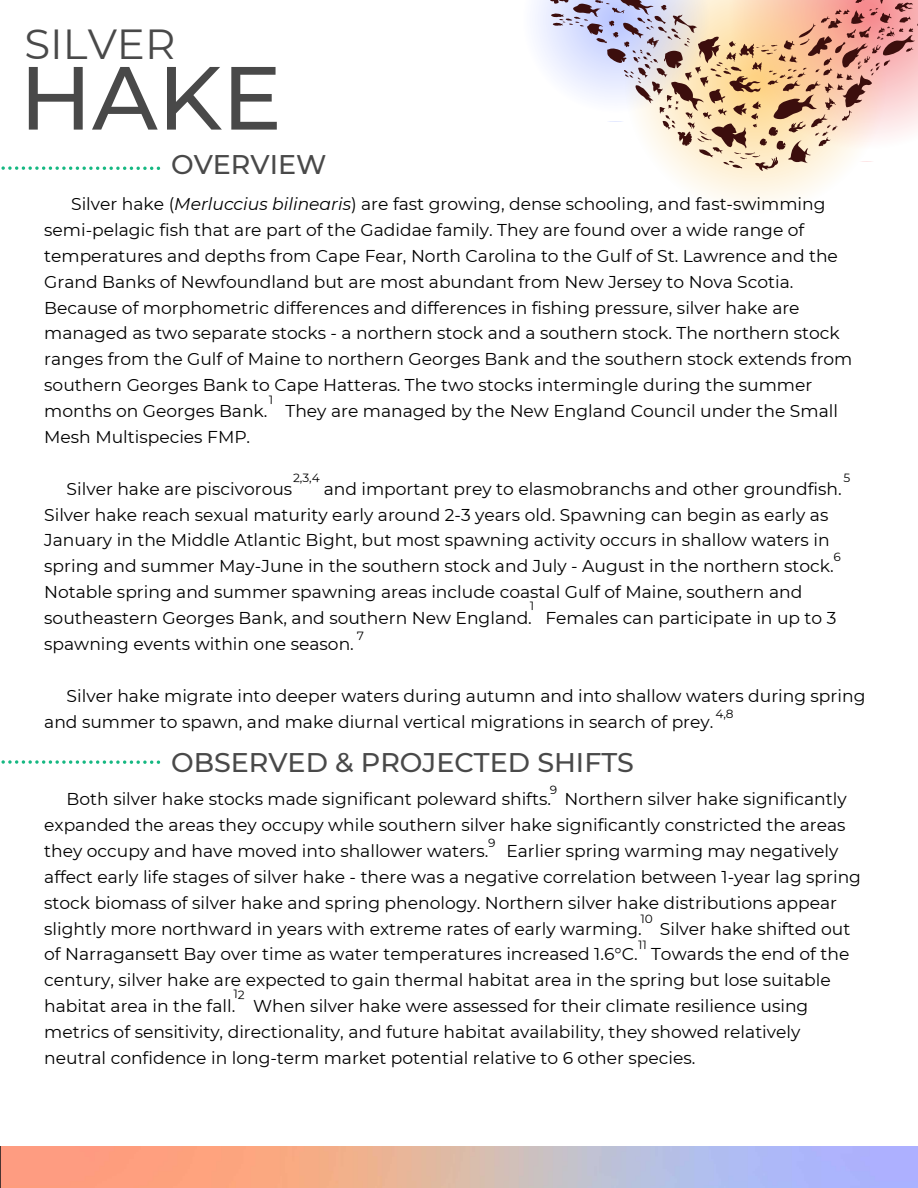
<style>
.page{position:relative;width:918px;height:1188px;background:#fff}
.page>*{position:absolute;margin:0;border:0;box-sizing:border-box;transform-origin:0 0}
.t1{font:500 89.55px "Montserrat";color:#494949}
.t2{font:42px "Montserrat";color:#494949}
.t3{font:500 27px "Montserrat";color:#494949}
.t4{font:17.1px/25.8px "Montserrat";color:#000}
.t5{font:12px "Montserrat";color:#000}
.s1{font-style:italic}
</style>
<div class="page">
<svg style="left:674px;top:171px;width:163px;height:33px;fill:#fef9ef"></svg>
<svg style="left:535px;top:0;width:383px;height:171px"></svg>
<svg style="left:1px;top:166px;width:159px;height:4px"></svg>
<svg style="left:1px;top:760px;width:159px;height:4px"></svg>
<svg style="left:0;top:1147px;width:918px;height:41px"></svg>
<p class="t2" style="left:24px;top:18px;width:152px">SILVER</p>
<p class="t1" style="left:19px;top:43px;width:264px">HAKE</p>
<p class="t3" style="left:171px;top:148px;width:157px">OVERVIEW</p>
<p class="t4" style="left:44px;top:191px;width:810px;text-indent:27px">Silver hake (<span class="s1">Merluccius bilinearis</span>) are fast growing, dense schooling, and fast-swimming semi-pelagic fish that are part of the Gadidae family. They are found over a wide range of temperatures and depths from Cape Fear, North Carolina to the Gulf of St. Lawrence and the Grand Banks of Newfoundland but are most abundant from New Jersey to Nova Scotia.<br>Because of morphometric differences and differences in fishing pressure, silver hake are managed as two separate stocks - a northern stock and a southern stock. The northern stock ranges from the Gulf of Maine to northern Georges Bank and the southern stock extends from southern Georges Bank to Cape Hatteras. The two stocks intermingle during the summer months on Georges Bank. They are managed by the New England Council under the Small Mesh Multispecies FMP.</p>
<p class="t4" style="left:67px;top:476px;width:227px">Silver hake are piscivorous</p>
<p class="t5" style="left:293px;top:470px;width:28px;rotate:1deg">2,3,4</p>
<p class="t4" style="left:44px;top:476px;width:799px;text-indent:280px">and important prey to elasmobranchs and other groundfish.<br>Silver hake reach sexual maturity early around 2-3 years old. Spawning can begin as early as January in the Middle Atlantic Bight, but most spawning activity occurs in shallow waters in spring and summer May-June in the southern stock and July - August in the northern stock.<br>Notable spring and summer spawning areas include coastal Gulf of Maine, southern and southeastern Georges Bank, and southern New England. Females can participate in up to 3 spawning events within one season.</p>
<p class="t4" style="left:44px;top:683px;width:823px;text-indent:22px">Silver hake migrate into deeper waters during autumn and into shallow waters during spring and summer to spawn, and make diurnal vertical migrations in search of prey.</p>
<p class="t3" style="left:171px;top:745px;width:464px">OBSERVED &amp; PROJECTED SHIFTS</p>
<p class="t4" style="left:44px;top:786px;width:818px;text-indent:22px">Both silver hake stocks made significant poleward shifts. Northern silver hake significantly expanded the areas they occupy while southern silver hake significantly constricted the areas they occupy and have moved into shallower waters. Earlier spring warming may negatively affect early life stages of silver hake - there was a negative correlation between 1-year lag spring stock biomass of silver hake and spring phenology. Northern silver hake distributions appear slightly more northward in years with extreme rates of early warming. Silver hake shifted out of Narragansett Bay over time as water temperatures increased 1.6°C. Towards the end of the century, silver hake are expected to gain thermal habitat area in the spring but lose suitable habitat area in the fall. When silver hake were assessed for their climate resilience using metrics of sensitivity, directionality, and future habitat availability, they showed relatively neutral confidence in long-term market potential relative to 6 other species.</p>
</div>
